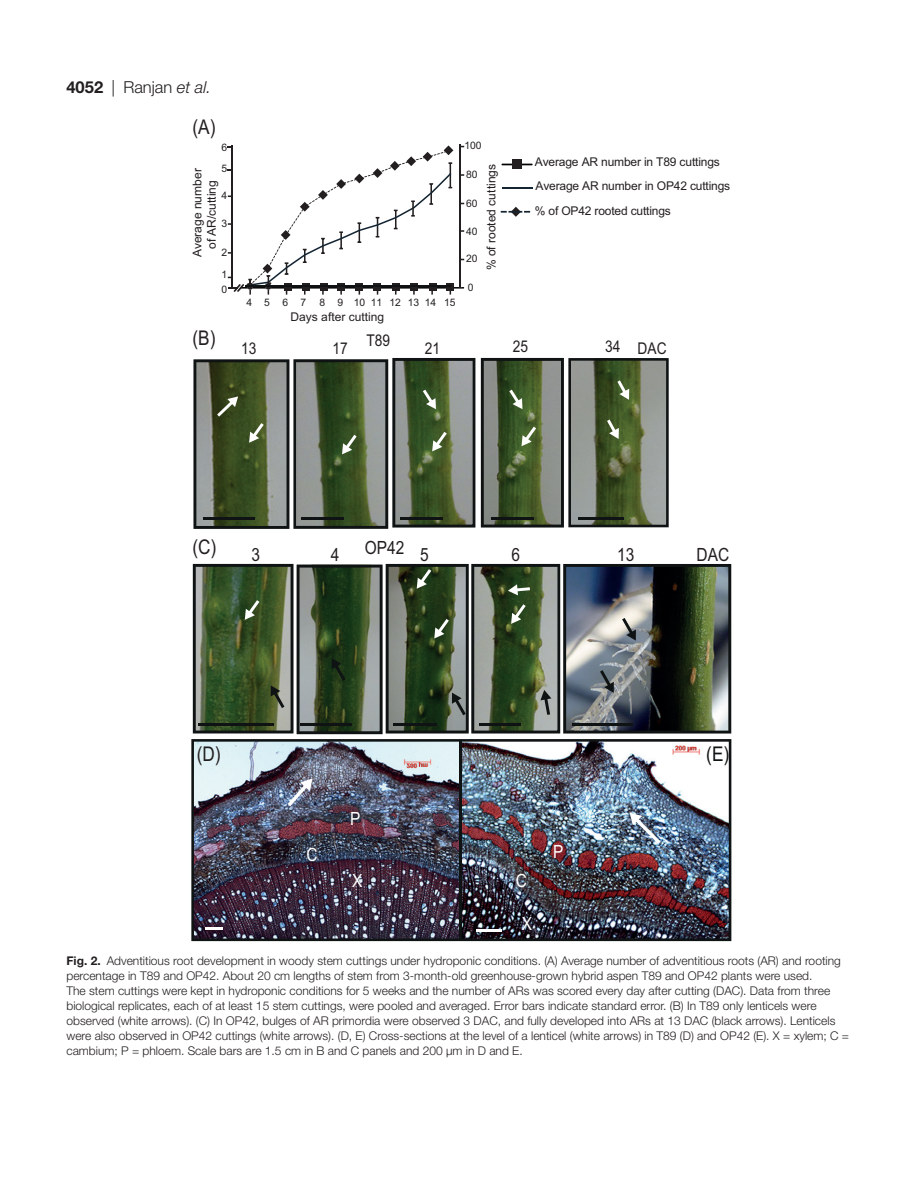
<style>
.page{position:relative;width:919px;height:1187px;background:#fff}
.page>*{position:absolute;margin:0;border:0;box-sizing:border-box;transform-origin:0 0}
.t1{font:20.25px "Arial";color:#231f20;scale:.85 1}
.t2{font:20.25px "Arial";color:#0f1313;scale:.85 1}
.t3{font:18.15px "Arial";color:#231f20;scale:.85 1}
.t4{font:18.15px "Arial";color:#fff;scale:.85 1}
.t5{font:300 16.5px "Helvetica Neue LT Std";color:#231f20}
.t6{font:16.2px "Arial";color:#231f20;scale:.85 1}
.t7{font:300 12px/15px "Helvetica Neue LT Std";color:#231f20}
.t8{font:12px/14.4px "Arial";letter-spacing:-.015em;color:#231f20;text-align:center}
.t9{font:10.35px "Arial";color:#231f20}
.s1{font-weight:700}
.s2{font-style:italic}
</style>
<div class="page">
<img style="left:193px;top:564px;width:538px;height:170px">
<svg style="left:193px;top:358px;width:282px;height:171px;background:#64705a"></svg>
<svg style="left:481px;top:358px;width:187px;height:169px;background:#67725b"></svg>
<hr style="left:578px;top:517px;width:45px;height:2px;background:#0f1313">
<hr style="left:501px;top:164px;width:31px;height:1px;background:#000002">
<div style="left:512px;top:159px;width:9px;height:10px;background:#231f20"></div>
<hr style="left:502px;top:187px;width:30px;height:1px;background:#132432">
<svg style="left:500px;top:207px;width:30px;height:10px"></svg>
<img style="left:191px;top:739px;width:540px;height:202px">
<hr style="left:459px;top:740px;width:3px;height:199px;background:#0f1313">
<hr style="left:206px;top:927px;width:17px;height:3px;background:#fff">
<hr style="left:476px;top:928px;width:26px;height:3px;background:#fff">
<svg style="left:288px;top:778px;width:24px;height:28px"></svg>
<svg style="left:629px;top:812px;width:31px;height:31px"></svg>
<svg style="left:228px;top:145px;width:236px;height:149px"></svg>
<h3 class="t5" style="left:66px;top:77px;width:146px"><span class="s1">4052</span> | Ranjan <span class="s2">et al.</span></h3>
<h1 class="t1" style="left:192px;top:113px;width:28px">(A)</h1>
<p class="t9" style="left:221px;top:141px;width:7px">6</p>
<p class="t9" style="left:221px;top:161px;width:7px">5</p>
<p class="t8" style="left:190px;top:257px;width:91px;rotate:-90deg">Average number of AR/cutting</p>
<p class="t9" style="left:221px;top:188px;width:7px">4</p>
<p class="t9" style="left:221px;top:216px;width:7px">3</p>
<p class="t9" style="left:221px;top:245px;width:7px">2</p>
<p class="t9" style="left:221px;top:267px;width:7px">1</p>
<p class="t9" style="left:221px;top:282px;width:7px">0</p>
<h1 class="t1" style="left:192px;top:324px;width:28px">(B)</h1>
<p class="t9" style="left:246px;top:295px;width:61px">4567</p>
<p class="t9" style="left:319px;top:295px;width:137px">8 9 1011 121314 15</p>
<p class="t8" style="left:290px;top:309px;width:95px">Days after cutting</p>
<p class="t9" style="left:464px;top:138px;width:19px">100</p>
<p class="t9" style="left:466px;top:167px;width:13px">80</p>
<p class="t9" style="left:466px;top:196px;width:13px">60</p>
<p class="t9" style="left:466px;top:224px;width:13px">40</p>
<p class="t9" style="left:466px;top:251px;width:13px">20</p>
<p class="t9" style="left:467px;top:280px;width:7px">0</p>
<p class="t8" style="left:484px;top:270px;width:108px;rotate:-90deg">% of rooted cuttings</p>
<p class="t8" style="left:535px;top:155px;width:186px">Average AR number in T89 cuttings</p>
<p class="t8" style="left:535px;top:178px;width:196px">Average AR number in OP42 cuttings</p>
<p class="t8" style="left:535px;top:203px;width:137px">% of OP42 rooted cuttings</p>
<h3 class="t6" style="left:366px;top:329px;width:29px">T89</h3>
<h3 class="t6" style="left:605px;top:335px;width:19px">34</h3>
<h3 class="t6" style="left:241px;top:337px;width:19px">13</h3>
<h3 class="t6" style="left:332px;top:337px;width:19px">17</h3>
<h3 class="t6" style="left:425px;top:337px;width:19px">21</h3>
<h3 class="t6" style="left:513px;top:335px;width:19px">25</h3>
<h3 class="t6" style="left:637px;top:337px;width:36px">DAC</h3>
<h1 class="t1" style="left:192px;top:533px;width:30px">(C)</h1>
<h2 class="t3" style="left:365px;top:535px;width:48px">OP42</h2>
<h2 class="t3" style="left:251px;top:542px;width:12px">3</h2>
<h2 class="t3" style="left:420px;top:542px;width:12px">5</h2>
<h2 class="t3" style="left:331px;top:542px;width:12px">4</h2>
<h2 class="t3" style="left:511px;top:542px;width:12px">6</h2>
<h2 class="t3" style="left:617px;top:542px;width:22px">13</h2>
<h2 class="t3" style="left:696px;top:542px;width:40px">DAC</h2>
<h1 class="t1" style="left:197px;top:739px;width:30px">(D)</h1>
<h1 class="t2" style="left:706px;top:739px;width:28px">(E)</h1>
<h2 class="t4" style="left:306px;top:842px;width:15px">C</h2>
<h2 class="t4" style="left:350px;top:806px;width:14px">P</h2>
<h2 class="t4" style="left:553px;top:839px;width:14px">P</h2>
<h2 class="t4" style="left:515px;top:868px;width:15px">C</h2>
<h2 class="t4" style="left:522px;top:911px;width:14px">X</h2>
<p class="t7" style="left:66px;top:952px;width:784px"><span class="s1">Fig. 2.</span> Adventitious root development in woody stem cuttings under hydroponic conditions. (A) Average number of adventitious roots (AR) and rooting percentage in T89 and OP42. About 20 cm lengths of stem from 3-month-old greenhouse-grown hybrid aspen T89 and OP42 plants were used.<br>The stem cuttings were kept in hydroponic conditions for 5 weeks and the number of ARs was scored every day after cutting (DAC). Data from three biological replicates, each of at least 15 stem cuttings, were pooled and averaged. Error bars indicate standard error. (B) In T89 only lenticels were observed (white arrows). (C) In OP42, bulges of AR primordia were observed 3 DAC, and fully developed into ARs at 13 DAC (black arrows). Lenticels were also observed in OP42 cuttings (white arrows). (D, E) Cross-sections at the level of a lenticel (white arrows) in T89 (D) and OP42 (E). X = xylem; C = cambium; P = phloem. Scale bars are 1.5 cm in B and C panels and 200 µm in D and E.</p>
<h2 class="t4" style="left:352px;top:868px;width:14px">X</h2>
</div>
